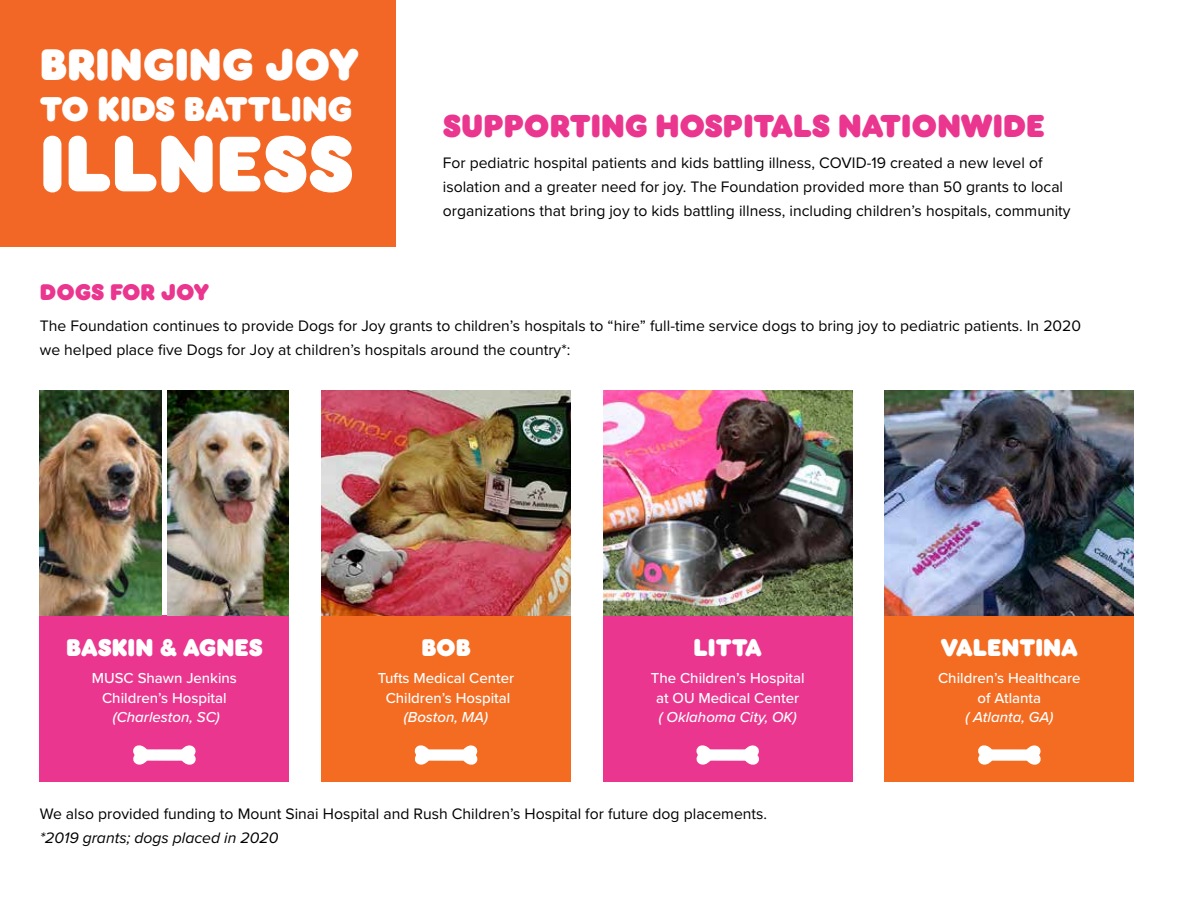
<style>
.page{position:relative;width:1188px;height:918px;background:#fff}
.page>*{position:absolute;margin:0;border:0;box-sizing:border-box;transform-origin:0 0}
.t1{font:78px "Dunkin Sans Display";color:#fff}
.t2{font:43.8px "Dunkin Sans Display";color:#fff}
.t3{font:34.2px "Dunkin Sans Display";color:#fff}
.t4{font:31.5px "Dunkin Sans Display";color:#ea368e}
.t5{font:24px "Dunkin Sans Display";color:#fff}
.t6{font:22.5px "Dunkin Sans Display";color:#ea368e}
.t7{font:15.75px/24px "Proxima Nova";color:#000}
.t8{font:italic 15.75px "Proxima Nova";color:#000}
.t9{font:500 15px/19.5px "Proxima Nova";color:#fff;text-align:center}
.t10{font:italic 500 15px "Proxima Nova";color:#fff}
</style>
<div class="page">
<div style="left:0;top:0;width:395px;height:247px;background:#f26725"></div>
<div style="left:40px;top:616px;width:249px;height:166px;background:#ea368e"></div>
<img style="left:40px;top:391px;width:121px;height:225px">
<img style="left:167px;top:391px;width:122px;height:225px">
<svg style="left:133px;top:745px;width:63px;height:20px"></svg>
<div style="left:321px;top:616px;width:250px;height:166px;background:#f36c21"></div>
<img style="left:321px;top:391px;width:250px;height:225px">
<svg style="left:414px;top:745px;width:64px;height:20px"></svg>
<div style="left:603px;top:616px;width:249px;height:166px;background:#ea368e"></div>
<img style="left:603px;top:391px;width:249px;height:225px">
<svg style="left:696px;top:745px;width:63px;height:20px"></svg>
<div style="left:885px;top:616px;width:249px;height:166px;background:#f36c21"></div>
<img style="left:885px;top:391px;width:249px;height:225px">
<svg style="left:978px;top:745px;width:63px;height:20px"></svg>
<h2 class="t2" style="left:40px;top:34px;width:321px">BRINGING JOY</h2>
<h3 class="t3" style="left:40px;top:85px;width:314px">TO KIDS BATTLING</h3>
<h1 class="t1" style="left:40px;top:110px;width:315px">ILLNESS</h1>
<h3 class="t4" style="left:443px;top:104px;width:604px">SUPPORTING HOSPITALS NATIONWIDE</h3>
<p class="t7" style="left:443px;top:150px;width:629px">For pediatric hospital patients and kids battling illness, COVID-19 created a new level of isolation and a greater need for joy. The Foundation provided more than 50 grants to local organizations that bring joy to kids battling illness, including children’s hospitals, community</p>
<h3 class="t6" style="left:40px;top:277px;width:171px">DOGS FOR JOY</h3>
<p class="t7" style="left:40px;top:313px;width:1043px">The Foundation continues to provide Dogs for Joy grants to children’s hospitals to “hire” full-time service dogs to bring joy to pediatric patients. In 2020 we helped place five Dogs for Joy at children’s hospitals around the country*:</p>
<h3 class="t5" style="left:66px;top:631px;width:198px">BASKIN &amp; AGNES</h3>
<p class="t9" style="left:92px;top:668px;width:147px">MUSC Shawn Jenkins<br>Children’s Hospital</p>
<p class="t10" style="left:113px;top:706px;width:109px">(Charleston, SC)</p>
<h3 class="t5" style="left:421px;top:631px;width:51px">BOB</h3>
<p class="t9" style="left:378px;top:668px;width:138px">Tufts Medical Center<br>Children’s Hospital</p>
<p class="t10" style="left:404px;top:706px;width:86px">(Boston, MA)</p>
<h3 class="t5" style="left:694px;top:631px;width:70px">LITTA</h3>
<p class="t9" style="left:651px;top:668px;width:155px">The Children’s Hospital at OU Medical Center</p>
<p class="t10" style="left:659px;top:706px;width:139px">( Oklahoma City, OK)</p>
<p class="t7" style="left:40px;top:801px;width:729px">We also provided funding to Mount Sinai Hospital and Rush Children’s Hospital for future dog placements.</p>
<p class="t8" style="left:40px;top:826px;width:240px">*2019 grants; dogs placed in 2020</p>
<h3 class="t5" style="left:941px;top:631px;width:139px">VALENTINA</h3>
<p class="t9" style="left:938px;top:668px;width:144px">Children’s Healthcare of Atlanta</p>
<p class="t10" style="left:965px;top:706px;width:90px">( Atlanta, GA)</p>
</div>
